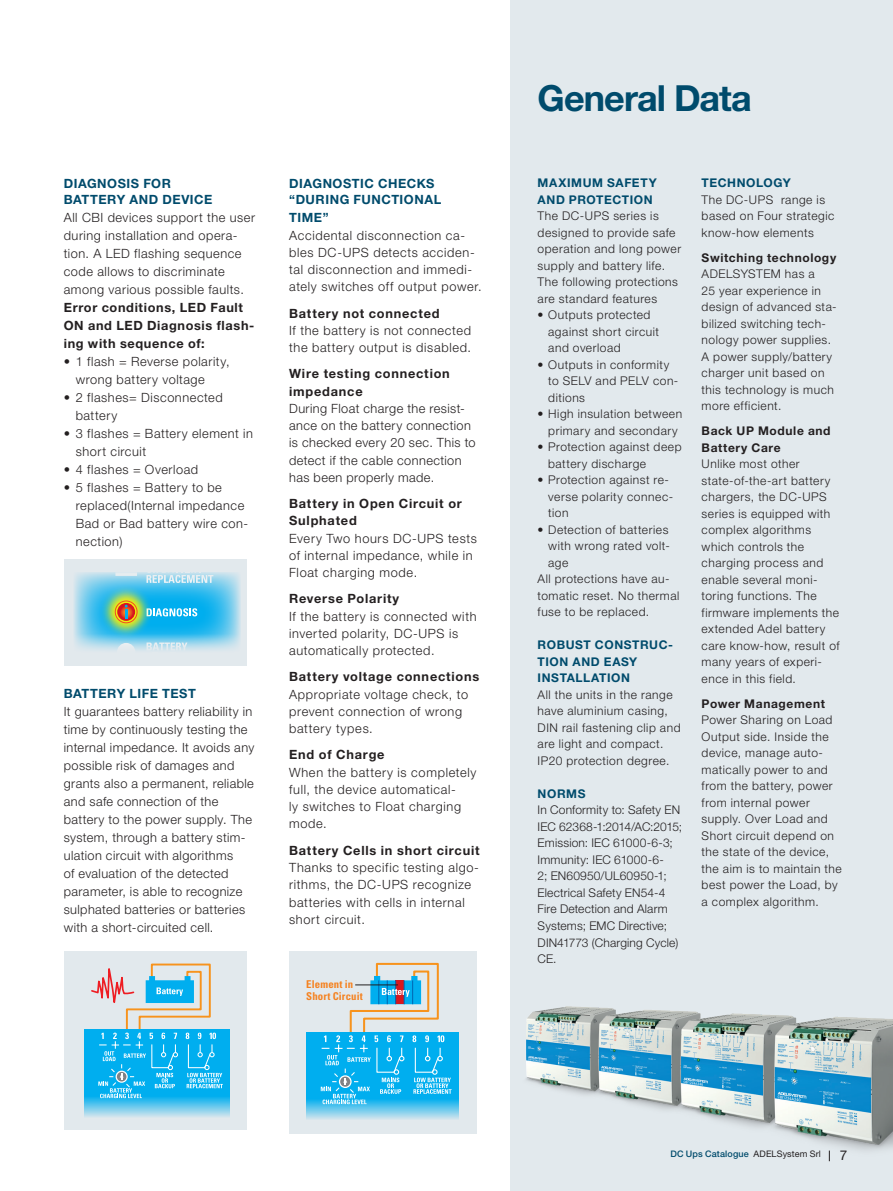
<style>
.page{position:relative;width:893px;height:1191px;background:#fff}
.page>*{position:absolute;margin:0;border:0;box-sizing:border-box;transform-origin:0 0}
.titoli_famiglie{font:700 36px "Helvetica Neue LT Std";letter-spacing:-.025em;color:#004b6c}
.t1{font:13.5px "Helvetica Neue LT Std";color:#231f20}
.testo_ita{font:300 12.75px/18px "Helvetica Neue LT Std";letter-spacing:.045em;color:#231f20}
.testo_ita-2{font:700 12.75px/18px "Helvetica Neue LT Std";letter-spacing:.06em;color:#231f20}
.sotto_titoli{font:700 12.75px/18px "Helvetica Neue LT Std";letter-spacing:.04em;color:#004b6c}
.testo_ita-3{font:300 12px/16.5px "Helvetica Neue LT Std";letter-spacing:.045em;color:#231f20}
.sotto_titoli-2{font:300 12px/16.5px "Helvetica Neue LT Std";letter-spacing:.015em;color:#231f20}
.sotto_titoli-3{font:700 12px/16.5px "Helvetica Neue LT Std";letter-spacing:.05em;color:#004b6c}
.testo_ita-4{font:700 12px/16.5px "Helvetica Neue LT Std";letter-spacing:.05em;color:#231f20}
.dida{font:700 condensed 10.8px/11.4px "Univers LT Std";letter-spacing:.01em;color:#f58220}
.t2{font:500 9px "Helvetica Neue LT Std";letter-spacing:.015em;color:#004b6c}
.s1{font-weight:700}
.s2{font-weight:400;color:#231f20}
</style>
<div class="page">
<div style="left:510px;top:0;width:383px;height:1191px;background:#e2e9ed"></div>
<div style="left:64px;top:559px;width:183px;height:107px;background:#e2e9ed"></div>
<svg style="left:74px;top:572px;width:167px;height:78px;background:#65c8ed"></svg>
<svg style="left:146px;top:642px;width:41px;height:8px"></svg>
<svg style="left:117px;top:643px;width:18px;height:7px"></svg>
<svg style="left:146px;top:572px;width:67px;height:11px"></svg>
<svg style="left:115px;top:572px;width:22px;height:4px"></svg>
<svg style="left:153px;top:608px;width:44px;height:8px"></svg>
<svg style="left:100px;top:585px;width:53px;height:53px;background:#58c2b6"></svg>
<svg style="left:117px;top:603px;width:18px;height:18px"></svg>
<div style="left:115px;top:600px;width:23px;height:23px;border:1px solid #f04d22;border-radius:50%"></div>
<svg style="left:125px;top:604px;width:3px;height:14px"></svg>
<div style="left:64px;top:951px;width:183px;height:178px;background:#e2e9ed"></div>
<svg style="left:85px;top:1029px;width:145px;height:88px;background:#58c4ed"></svg>
<svg style="left:90px;top:963px;width:133px;height:135px"></svg>
<div style="left:289px;top:951px;width:187px;height:183px;background:#e2e9ed"></div>
<svg style="left:306px;top:1032px;width:153px;height:87px;background:#4ec2ee"></svg>
<svg style="left:321px;top:962px;width:131px;height:142px"></svg>
<hr style="left:355px;top:984px;width:43px;height:1px;background:#231f20">
<img style="left:526px;top:1006px;width:50px;height:87px">
<img style="left:576px;top:1007px;width:79px;height:101px">
<img style="left:655px;top:1010px;width:89px;height:116px">
<img style="left:744px;top:1014px;width:149px;height:148px">
<p class="sotto_titoli" style="left:64px;top:174px;width:109px">DIAGNOSIS FOR</p>
<p class="sotto_titoli" style="left:64px;top:190px;width:150px">BATTERY AND DEVICE</p>
<p class="testo_ita" style="left:64px;top:208px;width:193px">All CBI devices support the user during installation and opera&shy;tion. A LED flashing sequence code allows to discriminate among various possible faults.</p>
<p class="testo_ita-2" style="left:64px;top:298px;width:192px">Error conditions, LED Fault<br>ON and LED Diagnosis flash&shy;ing with sequence of:</p>
<p class="testo_ita" style="left:76px;top:352px;width:155px;text-indent:-12px">• 1 flash = Reverse polarity, wrong battery voltage</p>
<p class="testo_ita" style="left:76px;top:388px;width:148px;text-indent:-12px">• 2 flashes= Disconnected battery</p>
<p class="testo_ita" style="left:76px;top:424px;width:179px;text-indent:-12px">• 3 flashes = Battery element in short circuit</p>
<p class="testo_ita" style="left:64px;top:460px;width:136px">• 4 flashes = Overload</p>
<p class="testo_ita" style="left:76px;top:478px;width:174px;text-indent:-12px">• 5 flashes = Battery to be replaced(Internal impedance<br>Bad or Bad battery wire con&shy;nection)</p>
<p class="sotto_titoli" style="left:64px;top:684px;width:134px">BATTERY LIFE TEST</p>
<p class="testo_ita" style="left:64px;top:702px;width:192px">It guarantees battery reliability in time by continuously testing the internal impedance. It avoids any possible risk of damages and grants also a permanent, reliable and safe connection of the battery to the power supply. The system, through a battery stim&shy;ulation circuit with algorithms<br>of evaluation of the detected parameter, is able to recognize sulphated batteries or batteries with a short-circuited cell.</p>
<p class="sotto_titoli" style="left:289px;top:174px;width:147px">DIAGNOSTIC CHECKS</p>
<p class="sotto_titoli" style="left:289px;top:190px;width:154px">“DURING FUNCTIONAL<br>TIME”</p>
<p class="testo_ita" style="left:289px;top:226px;width:194px;line-height:17.2px">Accidental disconnection ca&shy;bles DC-UPS detects acciden&shy;tal disconnection and immedi&shy;ately switches off output power.</p>
<p class="testo_ita" style="left:289px;top:304px;width:183px;line-height:17.2px"><span class="s1">Battery not connected<br></span>If the battery is not connected the battery output is disabled.</p>
<p class="testo_ita-2" style="left:289px;top:365px;width:162px;line-height:17.2px">Wire testing connection impedance</p>
<p class="testo_ita" style="left:289px;top:399px;width:188px;line-height:17.2px">During Float charge the resist&shy;ance on the battery connection is checked every 20 sec. This to detect if the cable connection has been properly made.</p>
<p class="testo_ita-2" style="left:289px;top:494px;width:174px;line-height:17.2px">Battery in Open Circuit or<br>Sulphated</p>
<p class="testo_ita" style="left:289px;top:529px;width:189px;line-height:17.2px">Every Two hours DC-UPS tests of internal impedance, while in<br>Float charging mode.</p>
<p class="testo_ita-2" style="left:289px;top:589px;width:112px">Reverse Polarity</p>
<p class="testo_ita" style="left:289px;top:607px;width:189px;line-height:17.2px">If the battery is connected with inverted polarity, DC-UPS is automatically protected.</p>
<p class="testo_ita-2" style="left:289px;top:667px;width:192px">Battery voltage connections</p>
<p class="testo_ita" style="left:289px;top:685px;width:180px;line-height:17.2px">Appropriate voltage check, to prevent connection of wrong battery types.</p>
<p class="testo_ita-2" style="left:289px;top:745px;width:97px">End of Charge</p>
<p class="testo_ita" style="left:289px;top:763px;width:189px;line-height:17.2px">When the battery is completely full, the device automatical-<br>ly switches to Float charging mode.</p>
<p class="testo_ita-2" style="left:289px;top:841px;width:192px">Battery Cells in short circuit</p>
<p class="testo_ita" style="left:289px;top:858px;width:191px;line-height:17.2px">Thanks to specific testing algo&shy;rithms, the DC-UPS recognize batteries with cells in internal short circuit.</p>
<p class="dida" style="left:306px;top:978px;width:58px">Element in<br>Short Circuit</p>
<p class="titoli_famiglie" style="left:538px;top:76px;width:216px">General Data</p>
<p class="sotto_titoli-3" style="left:538px;top:174px;width:121px">MAXIMUM SAFETY<br>AND PROTECTION</p>
<p class="testo_ita-3" style="left:538px;top:207px;width:145px">The DC-UPS series is designed to provide safe operation and long power supply and battery life.<br>The following protections are standard features</p>
<p class="testo_ita-3" style="left:548px;top:306px;width:112px;text-indent:-11px">• Outputs protected against short circuit and overload</p>
<p class="testo_ita-3" style="left:548px;top:356px;width:132px;text-indent:-11px">• Outputs in conformity to SELV and PELV con&shy;ditions</p>
<p class="testo_ita-3" style="left:538px;top:405px;width:146px;text-align:center">• High insulation between primary and secondary</p>
<p class="testo_ita-3" style="left:548px;top:438px;width:135px;text-indent:-11px">• Protection against deep battery discharge</p>
<p class="testo_ita-3" style="left:548px;top:471px;width:126px;text-indent:-11px">• Protection against re&shy;verse polarity connec&shy;tion</p>
<p class="testo_ita-3" style="left:548px;top:521px;width:123px;text-align:justify;text-indent:-11px">• Detection of batteries with wrong rated volt&shy;age</p>
<p class="testo_ita-3" style="left:538px;top:570px;width:143px">All protections have au&shy;tomatic reset. No thermal fuse to be replaced.</p>
<p class="sotto_titoli-3" style="left:538px;top:636px;width:137px">ROBUST CONSTRUC-<br>TION AND EASY<br>INSTALLATION</p>
<p class="testo_ita-3" style="left:538px;top:686px;width:144px">All the units in the range have aluminium casing,<br>DIN rail fastening clip and are light and compact.<br>IP20 protection degree.</p>
<p class="sotto_titoli-3" style="left:538px;top:785px;width:49px">NORMS</p>
<p class="sotto_titoli-2" style="left:538px;top:801px;width:146px">In Conformity to: Safety EN<br>IEC 62368-1:2014/AC:2015;<br>Emission: IEC 61000-6-3;<br>Immunity: IEC 61000-6-<br>2; EN60950/UL60950-1;<br>Electrical Safety EN54-4<br>Fire Detection and Alarm<br>Systems; EMC Directive;<br>DIN41773 (Charging Cycle)<br>CE.</p>
<p class="sotto_titoli-3" style="left:702px;top:174px;width:91px">TECHNOLOGY</p>
<p class="testo_ita-3" style="left:702px;top:191px;width:134px">The DC-UPS range is based on Four strategic know-how elements</p>
<p class="testo_ita-4" style="left:702px;top:249px;width:136px">Switching technology</p>
<p class="testo_ita-3" style="left:702px;top:265px;width:137px">ADELSYSTEM has a<br>25 year experience in design of advanced sta&shy;bilized switching tech&shy;nology power supplies.<br>A power supply/battery charger unit based on this technology is much more efficient.</p>
<p class="testo_ita-4" style="left:702px;top:422px;width:131px">Back UP Module and<br>Battery Care</p>
<p class="testo_ita-3" style="left:702px;top:455px;width:139px">Unlike most other state-of-the-art battery chargers, the DC-UPS series is equipped with complex algorithms which controls the charging process and enable several moni&shy;toring functions. The firmware implements the extended Adel battery care know-how, result of many years of experi&shy;ence in this field.</p>
<p class="testo_ita-4" style="left:702px;top:695px;width:125px">Power Management</p>
<p class="testo_ita-3" style="left:702px;top:711px;width:142px">Power Sharing on Load<br>Output side. Inside the device, manage auto&shy;matically power to and from the battery, power from internal power supply. Over Load and<br>Short circuit depend on the state of the device, the aim is to maintain the best power the Load, by a complex algorithm.</p>
<p class="t2" style="left:670px;top:1148px;width:152px">DC Ups Catalogue <span class="s2">ADELSystem Srl</span></p>
<p class="t1" style="left:840px;top:1147px;width:9px">7</p>
</div>
